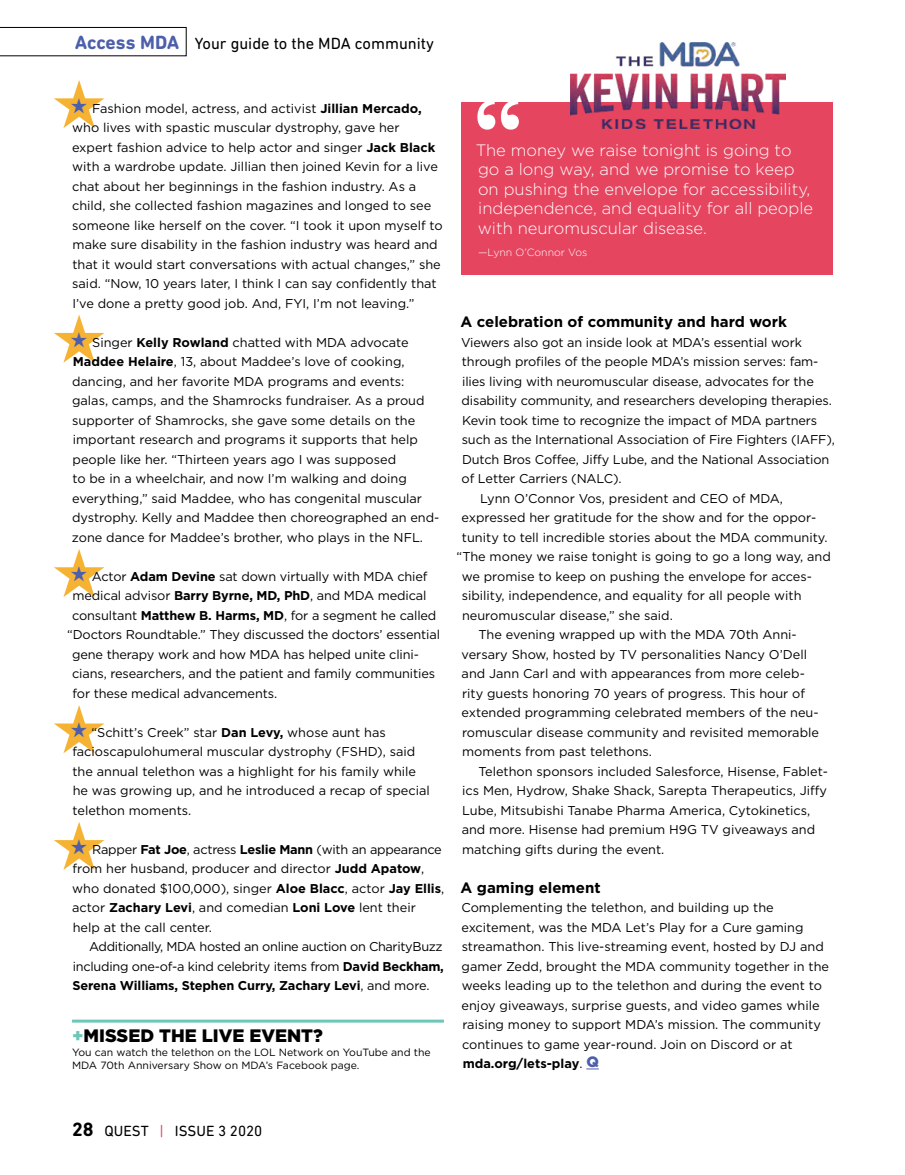
<style>
.page{position:relative;width:905px;height:1175px;background:#fff}
.page>*{position:absolute;margin:0;border:0;box-sizing:border-box;transform-origin:0 0}
.t1{font:900 18px "Gotham";color:#000}
.t2{font:300 16.5px/19.5px "Gotham";color:#fff}
.t3{font:16.5px "DIN Next Rounded LT Pro";color:#000}
.t4{font:700 15px "Gotham";color:#000}
.t5{font:15px "DIN Next Rounded LT Pro";color:#000}
.t6{font:12.75px/19.5px "Gotham";color:#000}
.t7{font:10.5px/13.5px "Gotham";color:#000}
.t8{font:300 10.5px "Gotham";color:#fff}
.s1{font-weight:700;font-size:19.5px;color:#4d5fab}
.s2{color:#4d5fab}
.s3{font-weight:700}
.s4{color:#6dc7b8}
.s5{font-weight:900;font-size:15px;color:#4d5fab}
.s6{font-weight:700;font-size:19.5px}
.s7{color:#e64560}
</style>
<div class="page">
<svg style="left:0;top:27px;width:186px;height:29px"></svg>
<svg style="left:586px;top:1068px;width:12px;height:1px"></svg>
<div style="left:462px;top:102px;width:370px;height:173px;background:#e64560"></div>
<svg style="left:477px;top:102px;width:42px;height:28px"></svg>
<img style="left:570px;top:43px;width:215px;height:85px">
<hr style="left:72px;top:1019px;width:372px;height:3px;background:#6dc7b8">
<p class="t3" style="left:75px;top:34px;width:361px"><span class="s1">Access MDA</span> Your guide to the MDA community</p>
<p class="t6" style="left:70px;top:98px;width:374px"><span class="s2">★</span> Fashion model, actress, and activist <span class="s3">Jillian Mercado, </span>who lives with spastic muscular dystrophy, gave her<br>expert fashion advice to help actor and singer <span class="s3">Jack Black </span>with a wardrobe update. Jillian then joined Kevin for a live chat about her beginnings in the fashion industry. As a child, she collected fashion magazines and longed to see someone like herself on the cover. “I took it upon myself to make sure disability in the fashion industry was heard and that it would start conversations with actual changes,” she said. “Now, 10 years later, I think I can say confidently that I’ve done a pretty good job. And, FYI, I’m not leaving.”</p>
<p class="t6" style="left:70px;top:332px;width:370px"><span class="s2">★</span> Singer <span class="s3">Kelly Rowland</span> chatted with MDA advocate <span class="s3">Maddee Helaire</span>, 13, about Maddee’s love of cooking, dancing, and her favorite MDA programs and events: galas, camps, and the Shamrocks fundraiser. As a proud supporter of Shamrocks, she gave some details on the important research and programs it supports that help people like her. “Thirteen years ago I was supposed<br>to be in a wheelchair, and now I’m walking and doing everything,” said Maddee, who has congenital muscular dystrophy. Kelly and Maddee then choreographed an end&shy;zone dance for Maddee’s brother, who plays in the NFL.</p>
<p class="t6" style="left:70px;top:566px;width:358px"><span class="s2">★</span> Actor <span class="s3">Adam Devine</span> sat down virtually with MDA chief</p>
<p class="t6" style="left:73px;top:586px;width:355px">medical advisor <span class="s3">Barry Byrne, MD, PhD</span>, and MDA medical</p>
<p class="t6" style="left:72px;top:605px;width:366px">consultant <span class="s3">Matthew B. Harms, MD</span>, for a segment he called</p>
<p class="t6" style="left:67px;top:625px;width:374px">“Doctors Roundtable.” They discussed the doctors’ essential</p>
<p class="t6" style="left:72px;top:644px;width:348px">gene therapy work and how MDA has helped unite clini-</p>
<p class="t6" style="left:72px;top:663px;width:364px">cians, researchers, and the patient and family communities</p>
<p class="t6" style="left:72px;top:683px;width:206px">for these medical advancements.</p>
<p class="t6" style="left:70px;top:722px;width:361px"><span class="s2">★</span> “Schitt’s Creek” star <span class="s3">Dan Levy,</span> whose aunt has facioscapulohumeral muscular dystrophy (FSHD), said the annual telethon was a highlight for his family while he was growing up, and he introduced a recap of special telethon moments.</p>
<p class="t6" style="left:70px;top:839px;width:375px"><span class="s2">★</span> Rapper <span class="s3">Fat Joe</span>, actress <span class="s3">Leslie Mann</span> (with an appearance from her husband, producer and director <span class="s3">Judd Apatow</span>, who donated $100,000), singer <span class="s3">Aloe Blacc</span>, actor <span class="s3">Jay Ellis</span>, actor <span class="s3">Zachary Levi</span>, and comedian <span class="s3">Loni Love</span> lent their help at the call center.</p>
<p class="t6" style="left:73px;top:936px;width:373px;text-align:justify;text-indent:17px">Additionally, MDA hosted an online auction on CharityBuzz including one-of-a kind celebrity items from <span class="s3">David Beckham, Serena Williams, Stephen Curry, Zachary Levi</span>, and more.</p>
<h1 class="t1" style="left:72px;top:1025px;width:252px"><span class="s4">+</span>MISSED THE LIVE EVENT?</h1>
<p class="t7" style="left:72px;top:1045px;width:360px">You can watch the telethon on the LOL Network on YouTube and the<br>MDA 70th Anniversary Show on MDA’s Facebook page.</p>
<p class="t2" style="left:476px;top:140px;width:339px">The money we raise tonight is going to go a long way, and we promise to keep on pushing the envelope for accessibility, independence, and equality for all people with neuromuscular disease.</p>
<p class="t8" style="left:478px;top:247px;width:111px">—Lynn O’Connor Vos</p>
<p class="t4" style="left:460px;top:313px;width:328px">A celebration of community and hard work</p>
<p class="t6" style="left:461px;top:332px;width:342px">Viewers also got an inside look at MDA’s essential work</p>
<p class="t6" style="left:462px;top:352px;width:358px">through profiles of the people MDA’s mission serves: fam-</p>
<p class="t6" style="left:462px;top:371px;width:353px">ilies living with neuromuscular disease, advocates for the</p>
<p class="t6" style="left:461px;top:391px;width:372px">disability community, and researchers developing therapies.</p>
<p class="t6" style="left:462px;top:410px;width:357px">Kevin took time to recognize the impact of MDA partners</p>
<p class="t6" style="left:461px;top:429px;width:375px">such as the International Association of Fire Fighters (IAFF),</p>
<p class="t6" style="left:462px;top:449px;width:369px">Dutch Bros Coffee, Jiffy Lube, and the National Association</p>
<p class="t6" style="left:461px;top:468px;width:161px">of Letter Carriers (NALC).</p>
<p class="t6" style="left:480px;top:488px;width:304px">Lynn O’Connor Vos, president and CEO of MDA,</p>
<p class="t6" style="left:461px;top:507px;width:356px">expressed her gratitude for the show and for the oppor-</p>
<p class="t6" style="left:462px;top:527px;width:367px">tunity to tell incredible stories about the MDA community.</p>
<p class="t6" style="left:456px;top:546px;width:375px">“The money we raise tonight is going to go a long way, and</p>
<p class="t6" style="left:461px;top:566px;width:352px">we promise to keep on pushing the envelope for acces-</p>
<p class="t6" style="left:461px;top:585px;width:341px">sibility, independence, and equality for all people with</p>
<p class="t6" style="left:462px;top:605px;width:212px">neuromuscular disease,” she said.</p>
<p class="t6" style="left:478px;top:624px;width:320px">The evening wrapped up with the MDA 70th Anni-</p>
<p class="t6" style="left:461px;top:644px;width:347px">versary Show, hosted by TV personalities Nancy O’Dell</p>
<p class="t6" style="left:461px;top:663px;width:345px">and Jann Carl and with appearances from more celeb-</p>
<p class="t6" style="left:462px;top:683px;width:345px">rity guests honoring 70 years of progress. This hour of</p>
<p class="t6" style="left:461px;top:702px;width:358px">extended programming celebrated members of the neu-</p>
<p class="t6" style="left:462px;top:722px;width:358px">romuscular disease community and revisited memorable</p>
<p class="t6" style="left:462px;top:741px;width:191px">moments from past telethons.</p>
<p class="t6" style="left:478px;top:761px;width:351px">Telethon sponsors included Salesforce, Hisense, Fablet-</p>
<p class="t6" style="left:462px;top:780px;width:366px">ics Men, Hydrow, Shake Shack, Sarepta Therapeutics, Jiffy</p>
<p class="t6" style="left:462px;top:800px;width:350px">Lube, Mitsubishi Tanabe Pharma America, Cytokinetics,</p>
<p class="t6" style="left:461px;top:819px;width:355px">and more. Hisense had premium H9G TV giveaways and</p>
<p class="t6" style="left:462px;top:839px;width:204px">matching gifts during the event.</p>
<p class="t4" style="left:460px;top:879px;width:142px">A gaming element</p>
<p class="t6" style="left:461px;top:898px;width:369px">Complementing the telethon, and building up the excitement, was the MDA Let’s Play for a Cure gaming streamathon. This live-streaming event, hosted by DJ and gamer Zedd, brought the MDA community together in the weeks leading up to the telethon and during the event to enjoy giveaways, surprise guests, and video games while raising money to support MDA’s mission. The community continues to game year-round. Join on Discord or at <span class="s3">mda.org/lets-play</span>. <span class="s5">Q</span></p>
<p class="t5" style="left:72px;top:1122px;width:192px"><span class="s6">28</span> QUEST <span class="s7">|</span> ISSUE 3 2020</p>
</div>
